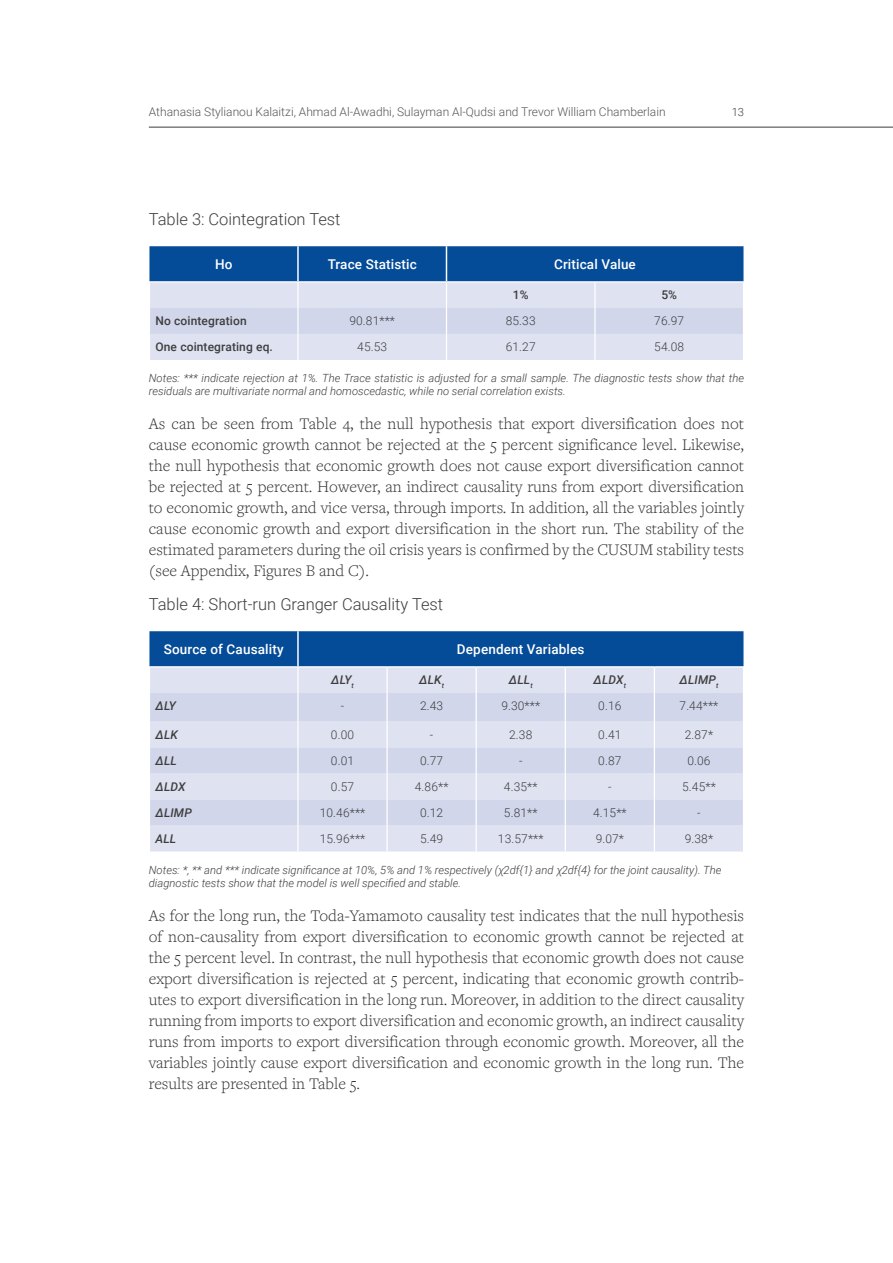
<style>
.page{position:relative;width:893px;height:1263px;background:#fff}
.page>*{position:absolute;margin:0;border:0;box-sizing:border-box;transform-origin:0 0}
.Text{font:300 16.8px/21px "Freight Text Pro";color:#312f30;text-align:justify}
.Text-2{font:300 16.5px "Roboto";color:#3e3e3f}
.Source{font:300 16.5px "Roboto";color:#3e3e3f}
.Table_White_Title{font:500 13.5px "Roboto";letter-spacing:.01em;color:#fff}
.Table_Text{font:300 12px "Roboto";letter-spacing:.01em;color:#3e3e3f}
.t1{font:300 12px "Roboto";color:#545557}
.Table_Section_Title{font:italic 500 12px "Roboto";letter-spacing:.01em;color:#3e3e3f}
.Table_Section_Title-2{font:500 12px "Roboto";letter-spacing:.01em;color:#3e3e3f}
.Text-3{font:italic 300 11.25px/13.5px "Roboto";color:#3e3e3f}
.Source-2{font:italic 300 11.25px/13.5px "Roboto";color:#3e3e3f}
.t2{font:300 11.25px "Roboto";color:#3e3e3f}
</style>
<div class="page">
<hr style="left:149px;top:127px;width:744px;height:1px;background:#3e3e3f">
<svg style="left:149px;top:246px;width:595px;height:114px;background:#99b1d4"></svg>
<svg style="left:149px;top:631px;width:595px;height:220px;background:#b8c6e0"></svg>
<p class="t1" style="left:149px;top:104px;width:518px">Athanasia Stylianou Kalaitzi, Ahmad Al-Awadhi, Sulayman Al-Qudsi and Trevor William Chamberlain</p>
<p class="t2" style="left:732px;top:104px;width:14px">13</p>
<p class="Source" style="left:149px;top:208px;width:193px">Table 3: Cointegration Test</p>
<p class="Table_White_Title" style="left:215px;top:255px;width:19px">Ho</p>
<p class="Table_White_Title" style="left:328px;top:255px;width:91px">Trace Statistic</p>
<p class="Table_White_Title" style="left:554px;top:255px;width:83px">Critical Value</p>
<p class="Table_Section_Title-2" style="left:513px;top:287px;width:17px">1%</p>
<p class="Table_Section_Title-2" style="left:661px;top:287px;width:17px">5%</p>
<p class="Table_Section_Title-2" style="left:155px;top:313px;width:93px">No cointegration</p>
<p class="Table_Text" style="left:349px;top:313px;width:47px">90.81***</p>
<p class="Table_Text" style="left:506px;top:313px;width:31px">85.33</p>
<p class="Table_Text" style="left:654px;top:313px;width:31px">76.97</p>
<p class="Table_Section_Title-2" style="left:155px;top:339px;width:119px">One cointegrating eq.</p>
<p class="Table_Text" style="left:357px;top:339px;width:31px">45.53</p>
<p class="Table_Text" style="left:506px;top:339px;width:31px">61.27</p>
<p class="Table_Text" style="left:654px;top:339px;width:31px">54.08</p>
<p class="Text-3" style="left:149px;top:371px;width:597px">Notes: *** indicate rejection at 1%. The Trace statistic is adjusted for a small sample. The diagnostic tests show that the residuals are multivariate normal and homoscedastic, while no serial correlation exists.</p>
<p class="Text" style="left:149px;top:413px;width:597px">As can be seen from Table 4, the null hypothesis that export diversification does not cause economic growth cannot be rejected at the 5 percent significance level. Likewise, the null hypothesis that economic growth does not cause export diversification cannot be rejected at 5 percent. However, an indirect causality runs from export diversification to economic growth, and vice versa, through imports. In addition, all the variables jointly cause economic growth and export diversification in the short run. The stability of the estimated parameters during the oil crisis years is confirmed by the CUSUM stability tests (see Appendix, Figures B and C).</p>
<p class="Text-2" style="left:149px;top:592px;width:296px">Table 4: Short-run Granger Causality Test</p>
<p class="Table_White_Title" style="left:164px;top:640px;width:121px">Source of Causality</p>
<p class="Table_White_Title" style="left:457px;top:640px;width:129px">Dependent Variables</p>
<p class="Table_Section_Title" style="left:331px;top:672px;width:24px">ΔLY<sub>t</sub></p>
<p class="Table_Section_Title" style="left:419px;top:672px;width:26px">ΔLK<sub>t</sub></p>
<p class="Table_Section_Title" style="left:509px;top:672px;width:25px">ΔLL<sub>t</sub></p>
<p class="Table_Section_Title" style="left:594px;top:672px;width:34px">ΔLDX<sub>t</sub></p>
<p class="Table_Section_Title" style="left:679px;top:672px;width:40px">ΔLIMP<sub>t</sub></p>
<p class="Table_Section_Title" style="left:155px;top:698px;width:22px">ΔLY</p>
<p class="Table_Text" style="left:341px;top:698px;width:5px">-</p>
<p class="Table_Text" style="left:420px;top:698px;width:25px">2.43</p>
<p class="Table_Text" style="left:501px;top:698px;width:40px">9.30***</p>
<p class="Table_Text" style="left:598px;top:698px;width:25px">0.16</p>
<p class="Table_Text" style="left:680px;top:698px;width:40px">7.44***</p>
<p class="Table_Section_Title" style="left:155px;top:726px;width:24px">ΔLK</p>
<p class="Table_Text" style="left:331px;top:726px;width:25px">0.00</p>
<p class="Table_Text" style="left:430px;top:726px;width:5px">-</p>
<p class="Table_Text" style="left:509px;top:726px;width:25px">2.38</p>
<p class="Table_Text" style="left:598px;top:726px;width:25px">0.41</p>
<p class="Table_Text" style="left:685px;top:726px;width:30px">2.87*</p>
<p class="Table_Section_Title" style="left:155px;top:752px;width:23px">ΔLL</p>
<p class="Table_Text" style="left:331px;top:752px;width:25px">0.01</p>
<p class="Table_Text" style="left:420px;top:752px;width:25px">0.77</p>
<p class="Table_Text" style="left:519px;top:752px;width:5px">-</p>
<p class="Table_Text" style="left:598px;top:752px;width:25px">0.87</p>
<p class="Table_Text" style="left:687px;top:752px;width:25px">0.06</p>
<p class="Table_Section_Title" style="left:155px;top:778px;width:32px">ΔLDX</p>
<p class="Table_Text" style="left:331px;top:778px;width:25px">0.57</p>
<p class="Table_Text" style="left:415px;top:778px;width:35px">4.86**</p>
<p class="Table_Text" style="left:504px;top:778px;width:35px">4.35**</p>
<p class="Table_Text" style="left:608px;top:778px;width:5px">-</p>
<p class="Table_Text" style="left:682px;top:778px;width:35px">5.45**</p>
<p class="Table_Section_Title" style="left:155px;top:804px;width:38px">ΔLIMP</p>
<p class="Table_Text" style="left:320px;top:804px;width:47px">10.46***</p>
<p class="Table_Text" style="left:420px;top:804px;width:25px">0.12</p>
<p class="Table_Text" style="left:504px;top:804px;width:35px">5.81**</p>
<p class="Table_Text" style="left:593px;top:804px;width:35px">4.15**</p>
<p class="Table_Text" style="left:697px;top:804px;width:5px">-</p>
<p class="Table_Section_Title" style="left:155px;top:830px;width:22px">ALL</p>
<p class="Table_Text" style="left:320px;top:830px;width:47px">15.96***</p>
<p class="Table_Text" style="left:420px;top:830px;width:25px">5.49</p>
<p class="Table_Text" style="left:498px;top:830px;width:47px">13.57***</p>
<p class="Table_Text" style="left:596px;top:830px;width:30px">9.07*</p>
<p class="Table_Text" style="left:685px;top:830px;width:30px">9.38*</p>
<p class="Source-2" style="left:149px;top:862px;width:574px">Notes: *, ** and *** indicate significance at 10%, 5% and 1% respectively (χ2df{1} and χ2df{4} for the joint causality). The diagnostic tests show that the model is well specified and stable.</p>
<p class="Text" style="left:149px;top:904px;width:597px">As for the long run, the Toda-Yamamoto causality test indicates that the null hypothesis of non-causality from export diversification to economic growth cannot be rejected at the 5 percent level. In contrast, the null hypothesis that economic growth does not cause export diversification is rejected at 5 percent, indicating that economic growth contrib&shy;utes to export diversification in the long run. Moreover, in addition to the direct causality running from imports to export diversification and economic growth, an indirect causality runs from imports to export diversification through economic growth. Moreover, all the variables jointly cause export diversification and economic growth in the long run. The results are presented in Table 5.</p>
</div>
